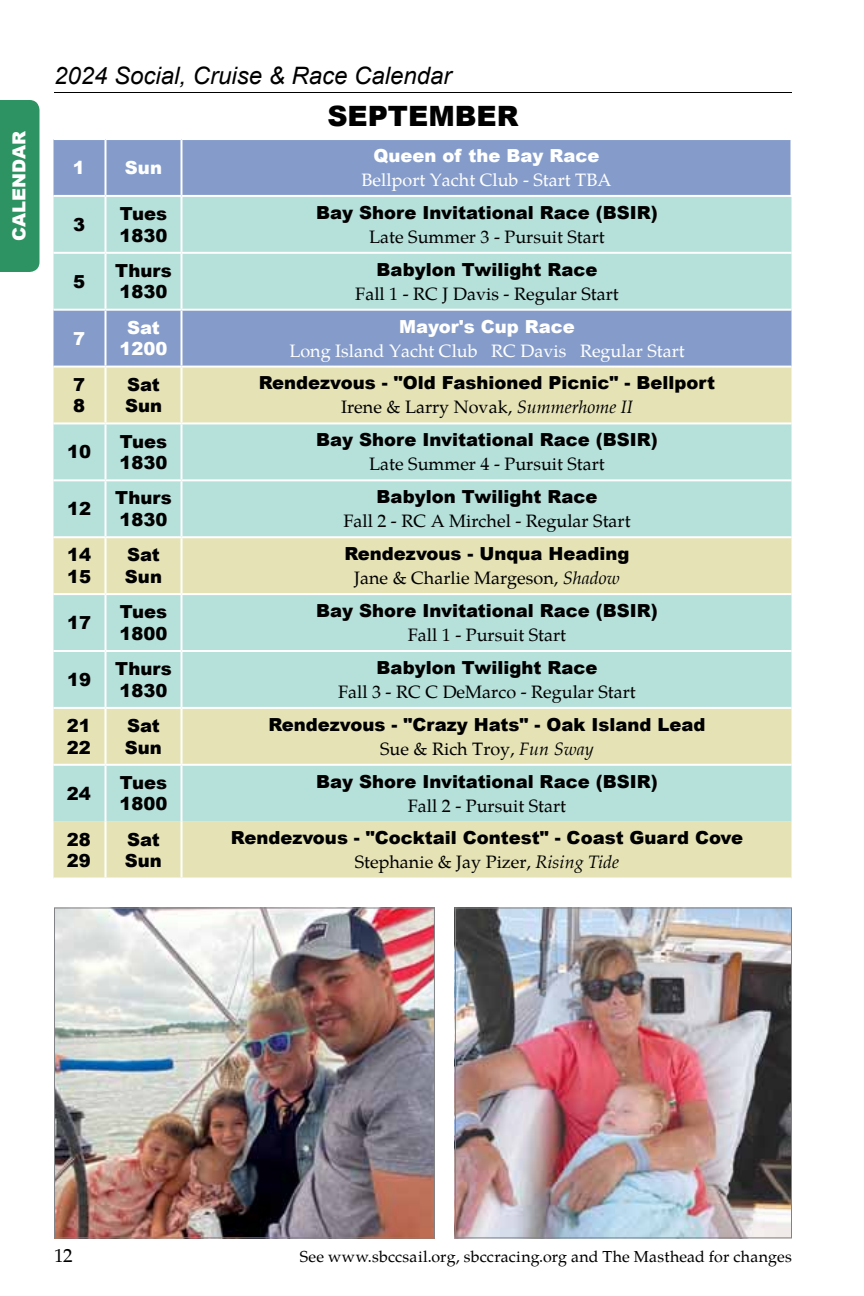
<style>
.page{position:relative;width:864px;height:1296px;background:#fff}
.page>*{position:absolute;margin:0;border:0;box-sizing:border-box;transform-origin:0 0}
.t1{font:900 28px "Arial";color:#000}
.t2{font:italic 24px "Arial";color:#000}
.t3{font:19px "Palatino";color:#000}
.t4{font:900 18px/21.6px "Arial";color:#000}
.t5{font:18px "Palatino";color:#000}
.t6{font:18px "Palatino";color:#fff}
.t7{font:900 18px/21.6px "Arial";color:#fff;text-align:center}
.t8{font:16px "Palatino";letter-spacing:.01em;color:#000}
.s1{font-style:italic}
</style>
<div class="page">
<div style="left:54px;top:140px;width:736px;height:55px;background:#859cca"></div>
<div style="left:54px;top:197px;width:738px;height:112px;background:#b6e0da"></div>
<div style="left:54px;top:311px;width:738px;height:55px;background:#859cca"></div>
<svg style="left:54px;top:368px;width:738px;height:510px;fill:#b6e0da"></svg>
<hr style="left:104px;top:822px;width:2px;height:56px;background:#fff">
<hr style="left:180px;top:822px;width:2px;height:56px;background:#fff">
<hr style="left:104px;top:368px;width:2px;height:54px;background:#fff">
<hr style="left:180px;top:368px;width:2px;height:54px;background:#fff">
<hr style="left:54px;top:252px;width:52px;height:2px;background:#fff">
<hr style="left:54px;top:422px;width:52px;height:2px;background:#fff">
<hr style="left:54px;top:479px;width:52px;height:2px;background:#fff">
<hr style="left:54px;top:650px;width:52px;height:2px;background:#fff">
<hr style="left:54px;top:764px;width:52px;height:2px;background:#fff">
<hr style="left:104px;top:197px;width:2px;height:55px;background:#fff">
<hr style="left:104px;top:424px;width:2px;height:55px;background:#fff">
<hr style="left:104px;top:595px;width:2px;height:55px;background:#fff">
<hr style="left:104px;top:766px;width:2px;height:56px;background:#fff">
<hr style="left:106px;top:252px;width:76px;height:2px;background:#fff">
<hr style="left:106px;top:422px;width:76px;height:2px;background:#fff">
<hr style="left:106px;top:479px;width:76px;height:2px;background:#fff">
<hr style="left:106px;top:593px;width:76px;height:2px;background:#fff">
<hr style="left:106px;top:650px;width:76px;height:2px;background:#fff">
<hr style="left:106px;top:764px;width:76px;height:2px;background:#fff">
<hr style="left:104px;top:254px;width:2px;height:55px;background:#fff">
<hr style="left:104px;top:481px;width:2px;height:55px;background:#fff">
<hr style="left:104px;top:652px;width:2px;height:55px;background:#fff">
<hr style="left:180px;top:197px;width:2px;height:55px;background:#fff">
<hr style="left:180px;top:424px;width:2px;height:55px;background:#fff">
<hr style="left:180px;top:595px;width:2px;height:55px;background:#fff">
<hr style="left:180px;top:766px;width:2px;height:56px;background:#fff">
<hr style="left:182px;top:252px;width:610px;height:2px;background:#fff">
<hr style="left:182px;top:422px;width:610px;height:2px;background:#fff">
<hr style="left:182px;top:479px;width:610px;height:2px;background:#fff">
<hr style="left:182px;top:593px;width:610px;height:2px;background:#fff">
<hr style="left:182px;top:650px;width:610px;height:2px;background:#fff">
<hr style="left:182px;top:764px;width:610px;height:2px;background:#fff">
<hr style="left:180px;top:254px;width:2px;height:55px;background:#fff">
<hr style="left:180px;top:481px;width:2px;height:55px;background:#fff">
<hr style="left:180px;top:652px;width:2px;height:55px;background:#fff">
<hr style="left:104px;top:538px;width:2px;height:55px;background:#fff">
<hr style="left:180px;top:538px;width:2px;height:55px;background:#fff">
<hr style="left:104px;top:311px;width:2px;height:55px;background:#fff">
<hr style="left:180px;top:311px;width:2px;height:55px;background:#fff">
<hr style="left:54px;top:536px;width:52px;height:2px;background:#fff">
<hr style="left:54px;top:593px;width:52px;height:2px;background:#fff">
<hr style="left:54px;top:707px;width:52px;height:2px;background:#fff">
<hr style="left:106px;top:536px;width:76px;height:2px;background:#fff">
<hr style="left:106px;top:707px;width:76px;height:2px;background:#fff">
<hr style="left:182px;top:536px;width:610px;height:2px;background:#fff">
<hr style="left:182px;top:707px;width:610px;height:2px;background:#fff">
<hr style="left:104px;top:709px;width:2px;height:55px;background:#fff">
<hr style="left:180px;top:709px;width:2px;height:55px;background:#fff">
<hr style="left:104px;top:140px;width:2px;height:55px;background:#fff">
<hr style="left:180px;top:140px;width:2px;height:55px;background:#fff">
<img style="left:54px;top:907px;width:381px;height:329px">
<div style="left:54px;top:908px;width:381px;height:330px;border:1px solid #808285"></div>
<img style="left:457px;top:910px;width:333px;height:326px">
<div style="left:455px;top:908px;width:337px;height:330px;border:1px solid #808285"></div>
<hr style="left:54px;top:92px;width:738px;height:1px;background:#000">
<div style="left:0;top:100px;width:40px;height:172px;background:#2e9362"></div>
<p class="t7" style="left:8px;top:241px;width:111px;rotate:-90deg">Calendar</p>
<h2 class="t2" style="left:54px;top:60px;width:399px">2024 Social, Cruise &amp; Race Calendar</h2>
<p class="t7" style="left:73px;top:156px;width:14px">1</p>
<p class="t7" style="left:125px;top:156px;width:39px">Sun</p>
<h1 class="t1" style="left:327px;top:96px;width:171px">SEPTEMBER</h1>
<p class="t7" style="left:373px;top:144px;width:228px">Queen of the Bay Race</p>
<p class="t6" style="left:362px;top:166px;width:251px">Bellport Yacht Club - Start TBA</p>
<p class="t4" style="left:73px;top:213px;width:14px">3</p>
<p class="t4" style="left:120px;top:202px;width:50px">Tues<br>1830</p>
<p class="t4" style="left:316px;top:201px;width:343px">Bay Shore I nvitational Race (BSIR)</p>
<p class="t5" style="left:369px;top:222px;width:237px">Late Summer 3 - Pursuit Start</p>
<p class="t4" style="left:73px;top:270px;width:14px">5</p>
<p class="t4" style="left:115px;top:259px;width:58px">Thurs<br>1830</p>
<p class="t4" style="left:377px;top:258px;width:223px">Babylon Twilight Race</p>
<p class="t5" style="left:355px;top:279px;width:265px">Fall 1 - RC J Davis - Regular Start</p>
<p class="t7" style="left:73px;top:327px;width:14px">7</p>
<p class="t7" style="left:120px;top:316px;width:50px">Sat<br>1200</p>
<p class="t7" style="left:399px;top:315px;width:177px">Mayor's Cup Race</p>
<p class="t6" style="left:289px;top:336px;width:397px">Long Island Yacht Club RC Davis Regular Start</p>
<p class="t4" style="left:73px;top:373px;width:14px">7<br>8</p>
<p class="t4" style="left:125px;top:373px;width:39px">Sat<br>Sun</p>
<p class="t4" style="left:259px;top:372px;width:458px">Rendezvous - "Old Fashioned Picnic" - Bellport</p>
<p class="t5" style="left:341px;top:393px;width:293px">Irene &amp; Larry Novak, <span class="s1">Summerhome II</span></p>
<p class="t4" style="left:67px;top:441px;width:26px">10</p>
<p class="t4" style="left:120px;top:430px;width:50px">Tues<br>1830</p>
<p class="t4" style="left:316px;top:429px;width:343px">Bay Shore I nvitational Race (BSIR)</p>
<p class="t5" style="left:369px;top:450px;width:237px">Late Summer 4 - Pursuit Start</p>
<p class="t4" style="left:67px;top:497px;width:26px">12</p>
<p class="t4" style="left:115px;top:487px;width:58px">Thurs<br>1830</p>
<p class="t4" style="left:377px;top:485px;width:223px">Babylon Twilight Race</p>
<p class="t5" style="left:343px;top:507px;width:289px">Fall 2 - RC A Mirchel - Regular Start</p>
<p class="t4" style="left:67px;top:544px;width:26px">14<br>15</p>
<p class="t4" style="left:125px;top:544px;width:39px">Sat<br>Sun</p>
<p class="t4" style="left:344px;top:542px;width:287px">Rendezvous - Unqua Heading</p>
<p class="t5" style="left:354px;top:564px;width:267px">Jane &amp; Charlie Margeson, <span class="s1">Shadow</span></p>
<p class="t4" style="left:67px;top:611px;width:26px">17</p>
<p class="t4" style="left:119px;top:600px;width:50px">Tues<br>1800</p>
<p class="t4" style="left:316px;top:599px;width:343px">Bay Shore I nvitational Race (BSIR)</p>
<p class="t5" style="left:408px;top:621px;width:160px">Fall 1 - Pursuit Start</p>
<p class="t4" style="left:67px;top:668px;width:26px">19</p>
<p class="t4" style="left:115px;top:657px;width:58px">Thurs<br>1830</p>
<p class="t4" style="left:376px;top:656px;width:223px">Babylon Twilight Race</p>
<p class="t5" style="left:338px;top:677px;width:299px">Fall 3 - RC C DeMarco - Regular Start</p>
<p class="t4" style="left:67px;top:714px;width:26px">21<br>22</p>
<p class="t4" style="left:125px;top:714px;width:39px">Sat<br>Sun</p>
<p class="t4" style="left:268px;top:713px;width:439px">Rendezvous - "Crazy Hats" - Oak I sland Lead</p>
<p class="t5" style="left:380px;top:734px;width:215px">Sue &amp; Rich Troy, <span class="s1">Fun Sway</span></p>
<p class="t4" style="left:67px;top:782px;width:26px">24</p>
<p class="t4" style="left:119px;top:771px;width:50px">Tues<br>1800</p>
<p class="t4" style="left:316px;top:770px;width:343px">Bay Shore I nvitational Race (BSIR)</p>
<p class="t5" style="left:408px;top:791px;width:160px">Fall 2 - Pursuit Start</p>
<p class="t4" style="left:67px;top:828px;width:26px">28<br>29</p>
<p class="t4" style="left:125px;top:828px;width:39px">Sat<br>Sun</p>
<p class="t4" style="left:231px;top:827px;width:514px">Rendezvous - "Cocktail Contest" - Coast Guard Cove</p>
<p class="t5" style="left:355px;top:848px;width:266px">Stephanie &amp; Jay Pizer, <span class="s1">Rising Tide</span></p>
<p class="t3" style="left:54px;top:1240px;width:20px">12</p>
<p class="t8" style="left:300px;top:1244px;width:494px">See www.sbccsail.org, sbccracing.org and The Masthead for changes</p>
</div>
